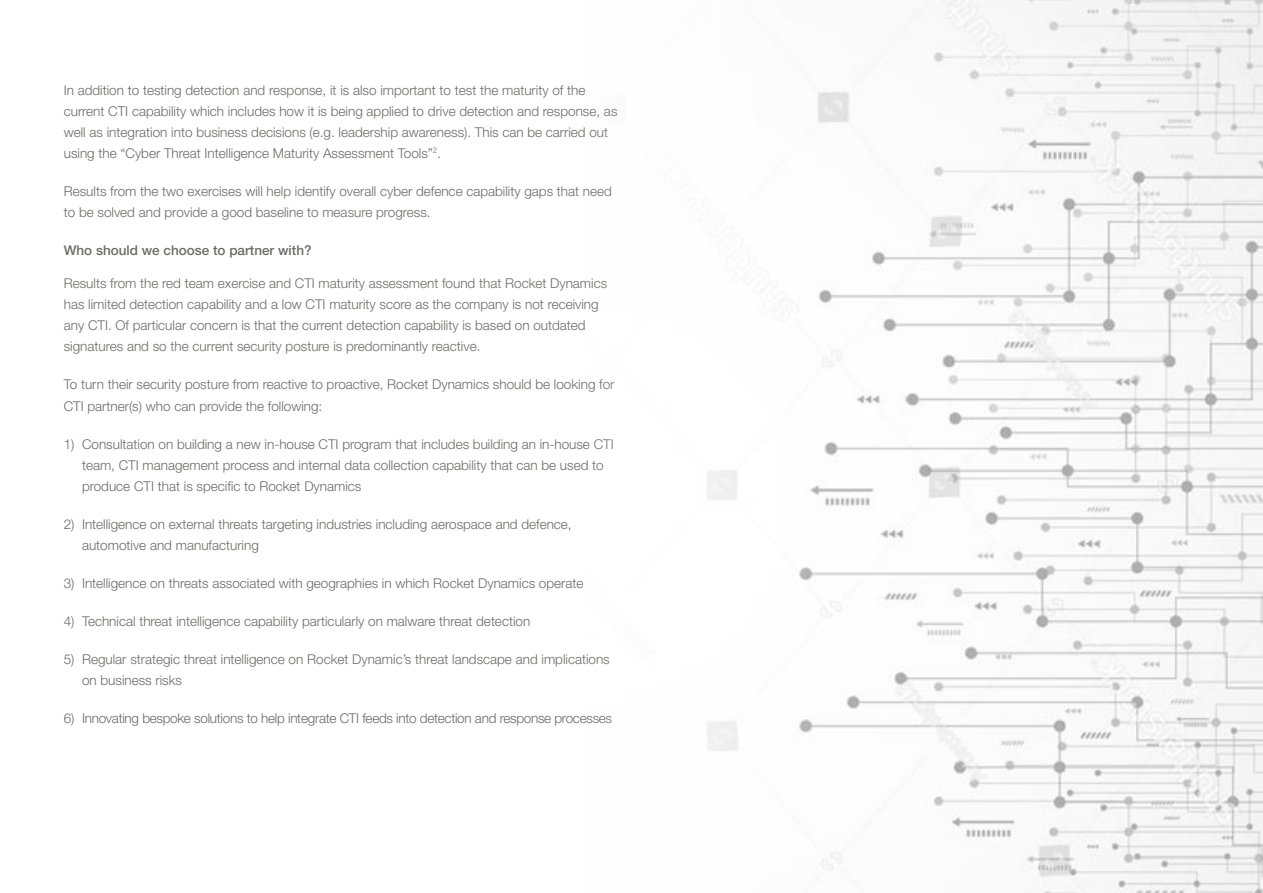
<style>
.page{position:relative;width:1263px;height:893px;background:#fff}
.page>*{position:absolute;margin:0;border:0;box-sizing:border-box;transform-origin:0 0}
.t1{font:300 13.5px/21px "Helvetica Neue LT Pro";color:#6b6b6a}
.t2{font:300 13.5px "Helvetica Neue LT Pro";letter-spacing:-.02em;color:#6b6b6a}
.t3{font:500 13.5px "Helvetica Neue LT Pro";color:#6b6b6a}
</style>
<div class="page">
<img style="left:706px;top:0;width:557px;height:893px">
<p class="t1" style="left:64px;top:79px;width:555px">In addition to testing detection and response, it is also important to test the maturity of the current CTI capability which includes how it is being applied to drive detection and response, as well as integration into business decisions (e.g. leadership awareness). This can be carried out using the “Cyber Threat Intelligence Maturity Assessment Tools”<sup>2</sup>.</p>
<p class="t1" style="left:64px;top:180px;width:550px">Results from the two exercises will help identify overall cyber defence capability gaps that need to be solved and provide a good baseline to measure progress.</p>
<p class="t3" style="left:64px;top:242px;width:249px">Who should we choose to partner with?</p>
<p class="t1" style="left:64px;top:273px;width:545px">Results from the red team exercise and CTI maturity assessment found that Rocket Dynamics has limited detection capability and a low CTI maturity score as the company is not receiving any CTI. Of particular concern is that the current detection capability is based on outdated signatures and so the current security posture is predominantly reactive.</p>
<p class="t1" style="left:64px;top:374px;width:552px">To turn their security posture from reactive to proactive, Rocket Dynamics should be looking for<br>CTI partner(s) who can provide the following:</p>
<p class="t1" style="left:82px;top:433px;width:533px;text-indent:-18px">1) Consultation on building a new in-house CTI program that includes building an in-house CTI team, CTI management process and internal data collection capability that can be used to produce CTI that is specific to Rocket Dynamics</p>
<p class="t1" style="left:82px;top:513px;width:491px;text-indent:-18px">2) Intelligence on external threats targeting industries including aerospace and defence, automotive and manufacturing</p>
<p class="t1" style="left:64px;top:572px;width:521px">3) Intelligence on threats associated with geographies in which Rocket Dynamics operate</p>
<p class="t1" style="left:64px;top:610px;width:468px">4) Technical threat intelligence capability particularly on malware threat detection</p>
<p class="t1" style="left:82px;top:648px;width:529px;text-indent:-18px">5) Regular strategic threat intelligence on Rocket Dynamic’s threat landscape and implications on business risks</p>
<p class="t2" style="left:64px;top:709px;width:550px">6) Innovating bespoke solutions to help integrate CTI feeds into detection and response processes</p>
</div>
